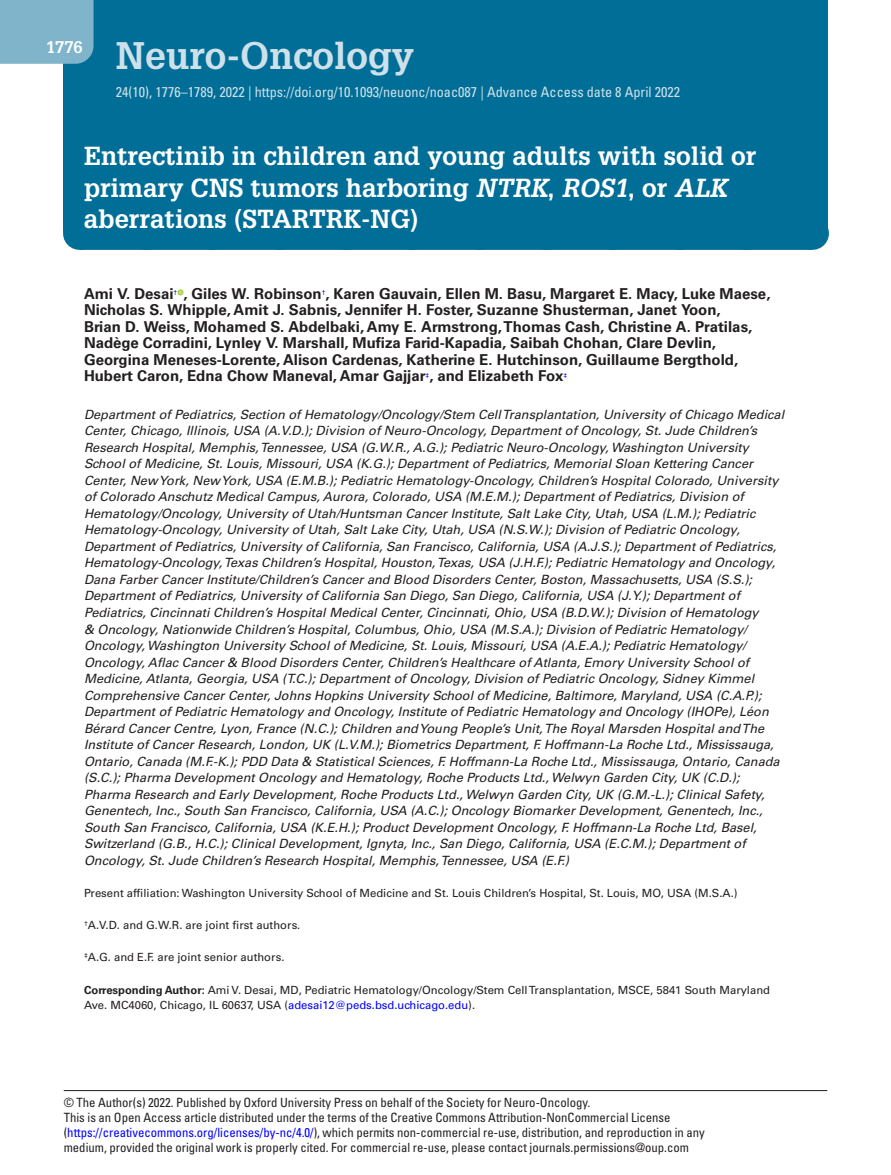
<style>
.page{position:relative;width:891px;height:1175px;background:#fff}
.page>*{position:absolute;margin:0;border:0;box-sizing:border-box;transform-origin:0 0}
.t1{font:700 37.5px "Glypha LT Std";color:#cee0ea}
.Article_Title_3Lines{font:700 25.5px/31.5px "Glypha LT Std";color:#fff}
.t2{font:700 16.5px "Glypha LT Std";color:#fff}
.Authors{font:700 15px/16.5px "Univers LT Std";color:#231f20}
.t3{font:condensed 14.25px "Univers LT Std";color:#cee0ea}
.Affiliation{font:italic 12.75px/16.5px "Univers LT Std";color:#231f20}
.CopyrightLine{font:condensed 12.75px/15px "Univers LT Std";color:#231f20}
.FM_Correspondence{font:11.25px/15px "Univers LT Std";color:#231f20}
.s1{font-style:italic}
.s2{font-weight:700}
.s3{color:#00f}
</style>
<div class="page">
<div style="left:63px;top:0;width:765px;height:166px;background:#006e96"></div>
<div style="left:0;top:0;width:94px;height:64px;background:#7fb4ca"></div>
<hr style="left:64px;top:1090px;width:763px;height:1px;background:#1d1e1f">
<div style="left:63px;top:164px;width:765px;height:67px;background:#006e96"></div>
<div style="left:80px;top:217px;width:732px;height:33px;background:#006e96"></div>
<svg style="left:148px;top:249px;width:630px;height:1px"></svg>
<hr style="left:812px;top:217px;width:1px;height:33px;background:#006e96">
<svg style="left:178px;top:289px;width:6px;height:6px"></svg>
<p class="t2" style="left:46px;top:37px;width:38px">1776</p>
<h1 class="t1" style="left:116px;top:32px;width:299px">Neuro-Oncology</h1>
<p class="t3" style="left:116px;top:83px;width:566px">24(10), 1776–1789, 2022 | https://doi.org/10.1093/neuonc/noac087 | Advance Access date 8 April 2022</p>
<h1 class="Article_Title_3Lines" style="left:84px;top:140px;width:674px">Entrectinib in children and young adults with solid or primary CNS tumors harboring <span class="s1">NTRK</span>, <span class="s1">ROS1</span>, or <span class="s1">ALK </span>aberrations (STARTRK-NG)</h1>
<p class="Authors" style="left:84px;top:285px;width:688px">Ami V. Desai<sup>†</sup> , Giles W. Robinson<sup>†</sup>, Karen Gauvain, Ellen M. Basu, Margaret E. Macy, Luke Maese, Nicholas S. Whipple, Amit J. Sabnis, Jennifer H. Foster, Suzanne Shusterman, Janet Yoon,<br>Brian D. Weiss, Mohamed S. Abdelbaki, Amy E. Armstrong, Thomas Cash, Christine A. Pratilas, Nadège Corradini, Lynley V. Marshall, Mufiza Farid-Kapadia, Saibah Chohan, Clare Devlin, Georgina Meneses-Lorente, Alison Cardenas, Katherine E. Hutchinson, Guillaume Bergthold, Hubert Caron, Edna Chow Maneval, Amar Gajjar<sup>‡</sup>, and Elizabeth Fox<sup>‡</sup></p>
<p class="Affiliation" style="left:84px;top:406px;width:702px">Department of Pediatrics, Section of Hematology/Oncology/Stem Cell Transplantation, University of Chicago Medical Center, Chicago, Illinois, USA (A.V.D.); Division of Neuro-Oncology, Department of Oncology, St. Jude Children’s Research Hospital, Memphis, Tennessee, USA (G.W.R., A.G.); Pediatric Neuro-Oncology, Washington University School of Medicine, St. Louis, Missouri, USA (K.G.); Department of Pediatrics, Memorial Sloan Kettering Cancer Center, New York, New York, USA (E.M.B.); Pediatric Hematology-Oncology, Children’s Hospital Colorado, University of Colorado Anschutz Medical Campus, Aurora, Colorado, USA (M.E.M.); Department of Pediatrics, Division of Hematology/Oncology, University of Utah/Huntsman Cancer Institute, Salt Lake City, Utah, USA (L.M.); Pediatric Hematology-Oncology, University of Utah, Salt Lake City, Utah, USA (N.S.W.); Division of Pediatric Oncology, Department of Pediatrics, University of California, San Francisco, California, USA (A.J.S.); Department of Pediatrics, Hematology-Oncology, Texas Children’s Hospital, Houston, Texas, USA (J.H.F.); Pediatric Hematology and Oncology, Dana Farber Cancer Institute/Children’s Cancer and Blood Disorders Center, Boston, Massachusetts, USA (S.S.); Department of Pediatrics, University of California San Diego, San Diego, California, USA (J.Y.); Department of Pediatrics, Cincinnati Children’s Hospital Medical Center, Cincinnati, Ohio, USA (B.D.W.); Division of Hematology<br>&amp; Oncology, Nationwide Children’s Hospital, Columbus, Ohio, USA (M.S.A.); Division of Pediatric Hematology/ Oncology, Washington University School of Medicine, St. Louis, Missouri, USA (A.E.A.); Pediatric Hematology/ Oncology, Aflac Cancer &amp; Blood Disorders Center, Children’s Healthcare of Atlanta, Emory University School of Medicine, Atlanta, Georgia, USA (T.C.); Department of Oncology, Division of Pediatric Oncology, Sidney Kimmel Comprehensive Cancer Center, Johns Hopkins University School of Medicine, Baltimore, Maryland, USA (C.A.P.); Department of Pediatric Hematology and Oncology, Institute of Pediatric Hematology and Oncology (IHOPe), Léon Bérard Cancer Centre, Lyon, France (N.C.); Children and Young People’s Unit, The Royal Marsden Hospital and The Institute of Cancer Research, London, UK (L.V.M.); Biometrics Department, F. Hoffmann-La Roche Ltd., Mississauga, Ontario, Canada (M.F.-K.); PDD Data &amp; Statistical Sciences, F. Hoffmann-La Roche Ltd., Mississauga, Ontario, Canada (S.C.); Pharma Development Oncology and Hematology, Roche Products Ltd., Welwyn Garden City, UK (C.D.); Pharma Research and Early Development, Roche Products Ltd., Welwyn Garden City, UK (G.M.-L.); Clinical Safety, Genentech, Inc., South San Francisco, California, USA (A.C.); Oncology Biomarker Development, Genentech, Inc., South San Francisco, California, USA (K.E.H.); Product Development Oncology, F. Hoffmann-La Roche Ltd, Basel, Switzerland (G.B., H.C.); Clinical Development, Ignyta, Inc., San Diego, California, USA (E.C.M.); Department of Oncology, St. Jude Children’s Research Hospital, Memphis, Tennessee, USA (E.F.)</p>
<p class="FM_Correspondence" style="left:84px;top:885px;width:655px">Present affiliation: Washington University School of Medicine and St. Louis Children’s Hospital, St. Louis, MO, USA (M.S.A.)</p>
<p class="FM_Correspondence" style="left:84px;top:917px;width:218px"><sup>†</sup>A.V.D. and G.W.R. are joint first authors.</p>
<p class="FM_Correspondence" style="left:84px;top:950px;width:202px"><sup>‡</sup>A.G. and E.F. are joint senior authors.</p>
<p class="FM_Correspondence" style="left:84px;top:982px;width:688px"><span class="s2">Corresponding Author:</span> Ami V. Desai, MD, Pediatric Hematology/Oncology/Stem Cell Transplantation, MSCE, 5841 South Maryland<br>Ave. MC4060, Chicago, IL 60637, USA (<span class="s3">adesai12@peds.bsd.uchicago.edu</span>).</p>
<p class="CopyrightLine" style="left:64px;top:1095px;width:528px">© The Author(s) 2022. Published by Oxford University Press on behalf of the Society for Neuro-Oncology.</p>
<p class="CopyrightLine" style="left:64px;top:1109px;width:643px">This is an Open Access article distributed under the terms of the Creative Commons Attribution-NonCommercial License (<span class="s3">https://creativecommons.org/licenses/by-nc/4.0/</span>), which permits non-commercial re-use, distribution, and reproduction in any medium, provided the original work is properly cited. For commercial re-use, please contact journals.permissions@oup.com</p>
</div>
